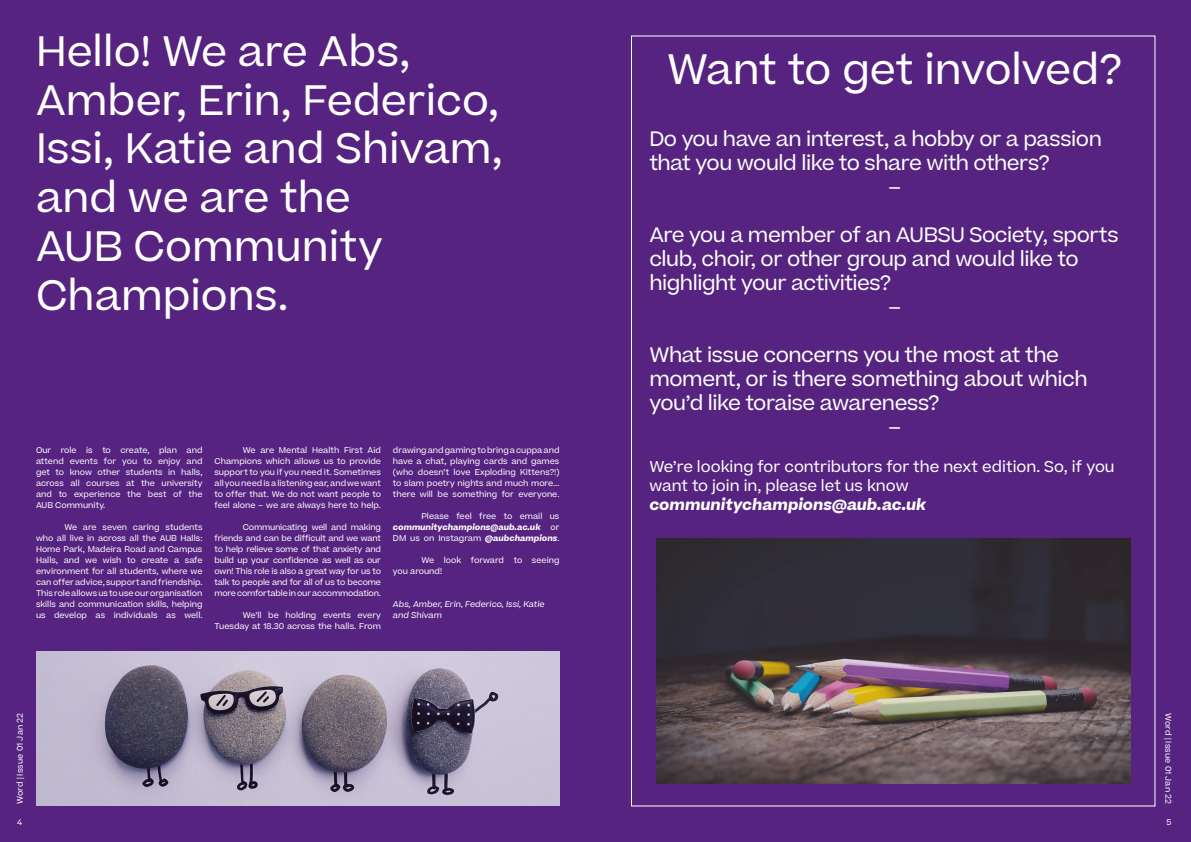
<style>
.page{position:relative;width:1191px;height:842px;background:#562480}
.page>*{position:absolute;margin:0;border:0;box-sizing:border-box;transform-origin:0 0}
.beatrice_title_white{font:40.7px/48.8px "Beatrice";color:#fff}
.header_date{font:20px/24px "Beatrice";letter-spacing:-.02em;color:#fff}
.beatrice_welcome_whi{font:15px/19px "Beatrice";color:#fff}
.beatrice_welcome_whi-2{font:italic 700 15px "Beatrice";color:#fff}
.beatrice_body{font:8px/11px "Beatrice";color:#fff;text-align:justify}
.beatrice_body_no_ind{font:8px/11px "Beatrice";color:#fff;text-align:justify}
.beatrice_body__subhe{font:italic 8px/11px "Beatrice";color:#fff}
.header_date-2{font:8px "Beatrice";letter-spacing:.02em;color:#fff}
.beatrice_body__subhe-2{font:8px "Beatrice";color:#fff}
.s1{font-weight:700;font-style:italic}
</style>
<div class="page">
<img style="left:656px;top:539px;width:474px;height:245px">
<img style="left:36px;top:651px;width:523px;height:155px">
<p class="beatrice_title_white" style="left:36px;top:26px;width:468px">Hello! We are Abs,<br>Amber, Erin, Federico,<br>Issi, Katie and Shivam, and we are the</p>
<p class="beatrice_title_white" style="left:36px;top:222px;width:348px">AUB Community<br>Champions.</p>
<p class="beatrice_body_no_ind" style="left:36px;top:445px;width:168px">Our role is to create, plan and attend events for you to enjoy and get to know other students in halls, across all courses at the university and to experience the best of the</p>
<p class="beatrice_body__subhe-2" style="left:36px;top:500px;width:71px">AUB Community.</p>
<p class="beatrice_body" style="left:36px;top:522px;width:168px;text-indent:28px">We are seven caring students who all live in across all the AUB Halls:<br>Home Park, Madeira Road and Campus Halls, and we wish to create a safe environment for all students, where we can offer advice, support and friendship.<br>This role allows us to use our organisation skills and communication skills, helping us develop as individuals as well.</p>
<p class="beatrice_body" style="left:214px;top:445px;width:168px;text-indent:28px">We are Mental Health First Aid Champions which allows us to provide support to you if you need it. Sometimes all you need is a listening ear, and we want to offer that. We do not want people to feel alone – we are always here to help.</p>
<p class="beatrice_body" style="left:214px;top:522px;width:168px;text-indent:28px">Communicating well and making friends and can be difficult and we want to help relieve some of that anxiety and build up your confidence as well as our own! This role is also a great way for us to talk to people and for all of us to become more comfortable in our accommodation.</p>
<p class="beatrice_body" style="left:214px;top:610px;width:168px;text-align:right">We’ll be holding events every<br>Tuesday at 18.30 across the halls. From</p>
<p class="beatrice_body" style="left:393px;top:445px;width:168px">drawing and gaming to bring a cuppa and have a chat, playing cards and games (who doesn’t love Exploding Kittens?!) to slam poetry nights and much more... there will be something for everyone.</p>
<p class="beatrice_body" style="left:393px;top:511px;width:168px;text-indent:28px">Please feel free to email us <span class="s1">communitychampions@aub.ac.uk</span> or DM us on Instagram <span class="s1">@aubchampions</span>.</p>
<p class="beatrice_body" style="left:421px;top:555px;width:140px">We look forward to seeing</p>
<p class="beatrice_body__subhe-2" style="left:393px;top:566px;width:51px">you around!</p>
<p class="beatrice_body__subhe" style="left:393px;top:599px;width:153px">Abs, Amber, Erin, Federico, Issi, Katie and Shivam</p>
<p class="beatrice_title_white" style="left:667px;top:44px;width:456px">Want to get involved?</p>
<p class="header_date" style="left:649px;top:126px;width:454px">Do you have an interest, a hobby or a passion that you would like to share with others?</p>
<p class="header_date" style="left:888px;top:174px;width:15px">–</p>
<p class="header_date" style="left:649px;top:222px;width:471px">Are you a member of an AUBSU Society, sports club, choir, or other group and would like to highlight your activities?</p>
<p class="header_date" style="left:888px;top:294px;width:15px">–</p>
<p class="header_date" style="left:649px;top:342px;width:440px">What issue concerns you the most at the moment, or is there something about which you’d like toraise awareness?</p>
<p class="header_date" style="left:888px;top:414px;width:15px">–</p>
<p class="beatrice_welcome_whi" style="left:649px;top:456px;width:467px">We’re looking for contributors for the next edition. So, if you want to join in, please let us know</p>
<p class="beatrice_welcome_whi-2" style="left:649px;top:494px;width:278px">communitychampions@aub.ac.uk</p>
<p class="header_date-2" style="left:1173px;top:713px;width:93px;rotate:90deg">Word | Issue 01 Jan 22</p>
<p class="header_date-2" style="left:15px;top:804px;width:93px;rotate:-90deg">Word | Issue 01 Jan 22</p>
<p class="header_date-2" style="left:17px;top:817px;width:6px">4</p>
<p class="header_date-2" style="left:1166px;top:817px;width:6px">5</p>
</div>
